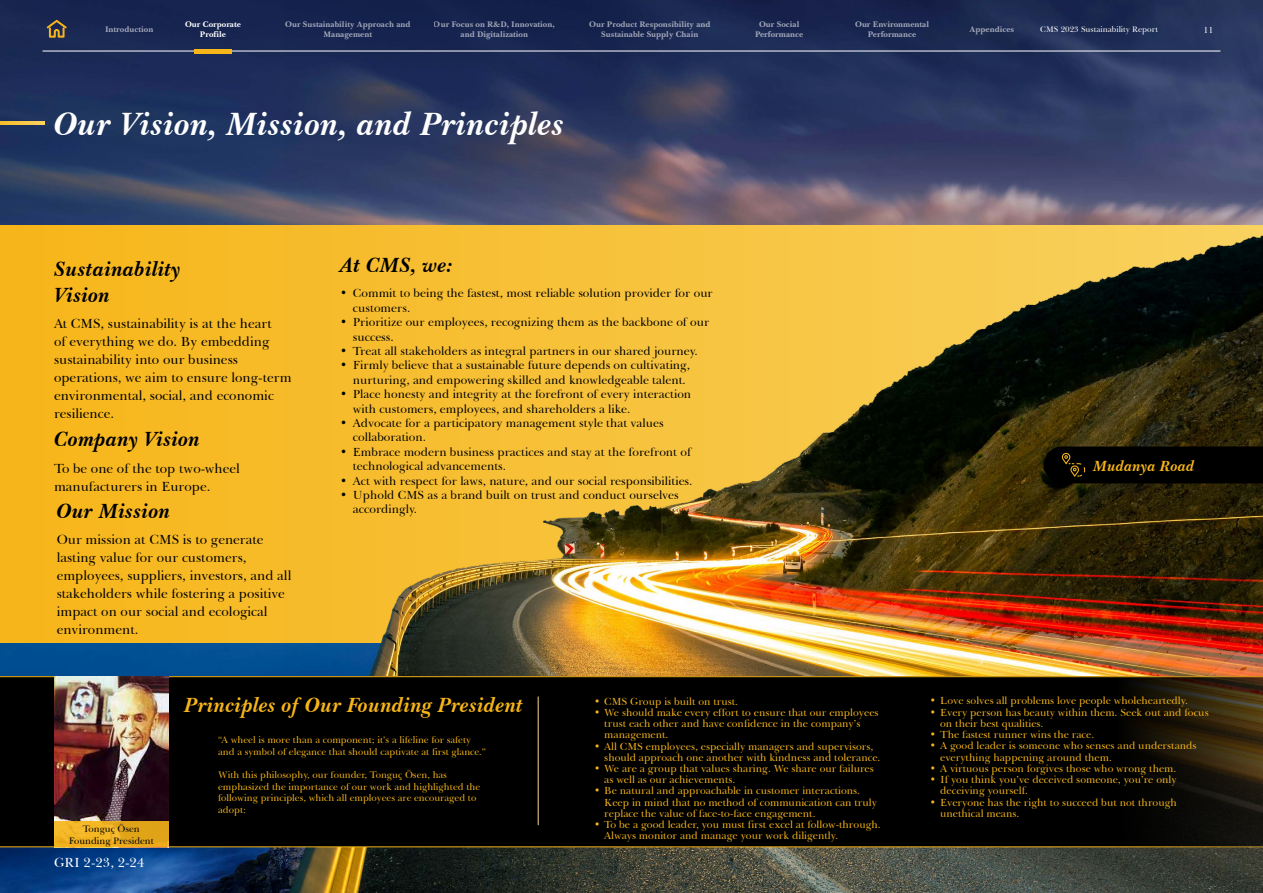
<style>
.page{position:relative;width:1263px;height:893px;background:#fff}
.page>*{position:absolute;margin:0;border:0;box-sizing:border-box;transform-origin:0 0}
.t1{font:italic 700 33px "Baskerville BT";color:#fff}
.t2{font:italic 700 21px/25.2px "Baskerville BT";color:#000}
.t3{font:italic 700 21px "Baskerville BT";color:#f6b519}
.t4{font:italic 700 15px "Baskerville BT";color:#f6b519}
.t5{font:13.5px/18px "Baskerville BT";color:#000}
.t6{font:13.5px "Baskerville BT";color:#fff}
.t7{font:12px/14.4px "Baskerville BT";color:#000}
.t8{font:10.5px/11.2px "Baskerville BT";color:#f6b519}
.t9{font:9.75px/11.6px "Baskerville BT";color:#f6b519}
.t10{font:9.6px/11.6px "Baskerville BT";color:#000;text-align:center}
.t11{font:9px "Baskerville BT";color:#fff}
.t12{font:700 8.25px/9.9px "Baskerville BT";color:#fff;text-align:center}
.t13{font:8.25px "Baskerville BT";color:#fff}
</style>
<div class="page">
<img style="left:0;top:0;width:285px;height:893px">
<div style="left:0;top:226px;width:1263px;height:417px;background:#f7b821"></div>
<svg style="left:0;top:122px;width:44px;height:2px"></svg>
<img style="left:285px;top:0;width:978px;height:893px">
<svg style="left:0;top:676px;width:1263px;height:171px;background:#060401"></svg>
<img style="left:54px;top:677px;width:114px;height:145px">
<svg style="left:54px;top:822px;width:114px;height:25px;background:#eaad1e"></svg>
<hr style="left:538px;top:696px;width:1px;height:129px;background:#fcd68f">
<div style="left:1044px;top:446px;width:219px;height:37px;background:#000"></div>
<hr style="left:43px;top:51px;width:1177px;height:1px;background:#fff">
<svg style="left:47px;top:20px;width:20px;height:17px"></svg>
<hr style="left:194px;top:49px;width:37px;height:4px;background:#f6b519">
<p class="t12" style="left:105px;top:24px;width:50px">Introduction</p>
<p class="t12" style="left:285px;top:19px;width:127px">Our Sustainability Approach and<br>Management</p>
<p class="t12" style="left:434px;top:19px;width:122px">Our Focus on R&amp;D, Innovation, and Digitalization</p>
<p class="t12" style="left:755px;top:19px;width:50px">Our Social<br>Performance</p>
<p class="t12" style="left:855px;top:19px;width:75px">Our Environmental<br>Performance</p>
<p class="t12" style="left:970px;top:24px;width:46px">Appendices</p>
<p class="t12" style="left:589px;top:19px;width:123px">Our Product Responsibility and<br>Sustainable Supply Chain</p>
<p class="t12" style="left:185px;top:19px;width:57px">Our Corporate<br>Profile</p>
<p class="t13" style="left:1040px;top:24px;width:119px">CMS 2023 Sustainability Report</p>
<p class="t11" style="left:1203px;top:24px;width:11px">11</p>
<h1 class="t1" style="left:54px;top:103px;width:512px">Our Vision, Mission, and Principles</h1>
<h2 class="t2" style="left:54px;top:257px;width:128px">Sustainability<br>Vision</h2>
<p class="t5" style="left:54px;top:315px;width:239px">At CMS, sustainability is at the heart<br>of everything we do. By embedding sustainability into our business operations, we aim to ensure long-term environmental, social, and economic resilience.</p>
<h2 class="t2" style="left:54px;top:427px;width:148px">Company Vision</h2>
<p class="t5" style="left:54px;top:459px;width:187px">To be one of the top two-wheel manufacturers in Europe.</p>
<p class="t5" style="left:57px;top:530px;width:236px">Our mission at CMS is to generate lasting value for our customers, employees, suppliers, investors, and all stakeholders while fostering a positive impact on our social and ecological environment.</p>
<h2 class="t2" style="left:57px;top:498px;width:115px">Our Mission</h2>
<h2 class="t2" style="left:340px;top:252px;width:115px">At CMS, we:</h2>
<p class="t7" style="left:353px;top:286px;width:361px;text-indent:-13px">• Commit to being the fastest, most reliable solution provider for our customers.</p>
<p class="t7" style="left:353px;top:315px;width:358px;text-indent:-13px">• Prioritize our employees, recognizing them as the backbone of our success.</p>
<p class="t7" style="left:340px;top:344px;width:359px">• Treat all stakeholders as integral partners in our shared journey.</p>
<p class="t7" style="left:353px;top:358px;width:339px;text-indent:-13px">• Firmly believe that a sustainable future depends on cultivating, nurturing, and empowering skilled and knowledgeable talent.</p>
<p class="t7" style="left:353px;top:387px;width:340px;text-indent:-13px">• Place honesty and integrity at the forefront of every interaction with customers, employees, and shareholders a like.</p>
<p class="t7" style="left:353px;top:416px;width:312px;text-indent:-13px">• Advocate for a participatory management style that values collaboration.</p>
<p class="t7" style="left:353px;top:445px;width:339px;text-indent:-13px">• Embrace modern business practices and stay at the forefront of technological advancements.</p>
<p class="t7" style="left:340px;top:473px;width:354px">• Act with respect for laws, nature, and our social responsibilities.</p>
<p class="t7" style="left:353px;top:488px;width:327px;text-indent:-13px">• Uphold CMS as a brand built on trust and conduct ourselves accordingly.</p>
<h3 class="t4" style="left:1093px;top:456px;width:103px">Mudanya Road</h3>
<p class="t10" style="left:69px;top:823px;width:87px">Tonguç Ösen<br>Founding President</p>
<p class="t6" style="left:54px;top:854px;width:92px">GRI 2-23, 2-24</p>
<h2 class="t3" style="left:184px;top:692px;width:340px">Principles of Our Founding President</h2>
<p class="t9" style="left:218px;top:734px;width:270px">“A wheel is more than a component; it’s a lifeline for safety and a symbol of elegance that should captivate at first glance.”</p>
<p class="t9" style="left:218px;top:769px;width:263px">With this philosophy, our founder, Tonguç Ösen, has emphasized the importance of our work and highlighted the following principles, which all employees are encouraged to adopt:</p>
<p class="t8" style="left:594px;top:695px;width:146px">• CMS Group is built on trust.</p>
<p class="t8" style="left:604px;top:707px;width:276px;text-indent:-10px">• We should make every effort to ensure that our employees trust each other and have confidence in the company’s management.</p>
<p class="t8" style="left:604px;top:740px;width:278px;text-indent:-10px">• All CMS employees, especially managers and supervisors, should approach one another with kindness and tolerance.</p>
<p class="t8" style="left:604px;top:763px;width:271px;text-indent:-10px">• We are a group that values sharing. We share our failures as well as our achievements.</p>
<p class="t8" style="left:604px;top:785px;width:274px;text-indent:-10px">• Be natural and approachable in customer interactions.<br>Keep in mind that no method of communication can truly replace the value of face-to-face engagement.</p>
<p class="t8" style="left:604px;top:819px;width:278px;text-indent:-10px">• To be a good leader, you must first excel at follow-through.<br>Always monitor and manage your work diligently.</p>
<p class="t8" style="left:930px;top:695px;width:259px">• Love solves all problems love people wholeheartedly.</p>
<p class="t8" style="left:940px;top:706px;width:270px;text-indent:-10px">• Every person has beauty within them. Seek out and focus on their best qualities.</p>
<p class="t8" style="left:930px;top:729px;width:166px">• The fastest runner wins the race.</p>
<p class="t8" style="left:940px;top:740px;width:258px;text-indent:-10px">• A good leader is someone who senses and understands everything happening around them.</p>
<p class="t8" style="left:930px;top:763px;width:248px">• A virtuous person forgives those who wrong them.</p>
<p class="t8" style="left:940px;top:774px;width:238px;text-indent:-10px">• If you think you’ve deceived someone, you’re only deceiving yourself.</p>
<p class="t8" style="left:940px;top:796px;width:238px;text-indent:-10px">• Everyone has the right to succeed but not through unethical means.</p>
</div>
